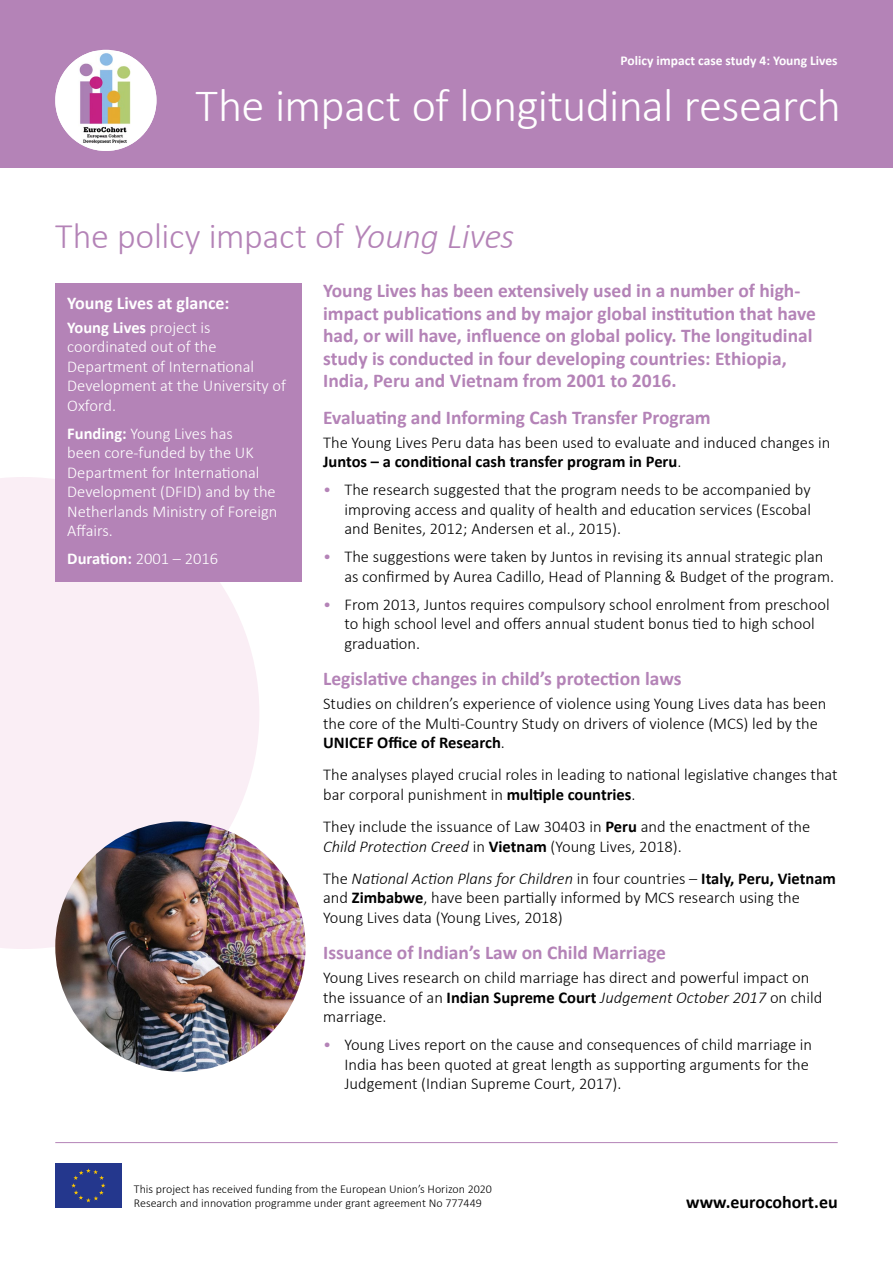
<style>
.page{position:relative;width:893px;height:1263px;background:#fff}
.page>*{position:absolute;margin:0;border:0;box-sizing:border-box;transform-origin:0 0}
.t1{font:300 46.5px "Calibri";letter-spacing:-.015em;color:#fff}
.t2{font:300 36px "Calibri";letter-spacing:-.01em;color:#b483b7}
.t3{font:700 19.5px/22.5px "Calibri";color:#b483b7}
.t4{font:700 18px "Calibri";color:#fff}
.t5{font:700 18px "Calibri";color:#000}
.t6{font:300 16.5px/19.5px "Calibri";color:#000}
.t7{font:300 16.5px/19.5px "Calibri";color:#fff}
.t8{font:700 16.5px "Calibri";color:#fff}
.t9{font:700 13.5px "Calibri";color:#fff}
.t10{font:300 12px/13.5px "Calibri";color:#000}
.s1{font-style:italic}
.s2{font-weight:700}
.s3{color:#b483b7}
.s4{font-weight:300}
</style>
<div class="page">
<div style="left:0;top:477px;width:259px;height:472px;background:#faeef5"></div>
<img style="left:55px;top:821px;width:251px;height:251px;border-radius:125px">
<div style="left:0;top:0;width:893px;height:168px;background:#b483b7"></div>
<div style="left:55px;top:1163px;width:67px;height:45px;background:#24378d"></div>
<svg style="left:71px;top:1168px;width:34px;height:34px"></svg>
<div style="left:55px;top:283px;width:247px;height:298px;background:#b483b7"></div>
<hr style="left:55px;top:1142px;width:783px;height:1px;background:#b483b7">
<img style="left:55px;top:51px;width:101px;height:100px">
<p class="t9" style="left:621px;top:52px;width:219px">Policy impact case study 4: Young Lives</p>
<h1 class="t1" style="left:196px;top:77px;width:647px">The impact of longitudinal research</h1>
<h2 class="t2" style="left:55px;top:214px;width:461px">The policy impact of <span class="s1">Young Lives</span></h2>
<p class="t3" style="left:323px;top:280px;width:494px">Young Lives has been extensively used in a number of high&shy;impact publications and by major global institution that have had, or will have, influence on global policy. The longitudinal study is conducted in four developing countries: Ethiopia, India, Peru and Vietnam from 2001 to 2016.</p>
<p class="t3" style="left:323px;top:406px;width:389px">Evaluating and Informing Cash Transfer Program</p>
<p class="t6" style="left:323px;top:432px;width:509px">The Young Lives Peru data has been used to evaluate and induced changes in<br><span class="s2">Juntos – a conditional cash transfer program in Peru</span>.</p>
<p class="t6" style="left:344px;top:479px;width:468px;text-align:justify;text-indent:-21px"><span class="s3">•</span> The research suggested that the program needs to be accompanied by improving access and quality of health and education services (Escobal and Benites, 2012; Andersen et al., 2015).</p>
<p class="t6" style="left:344px;top:546px;width:491px;text-indent:-21px"><span class="s3">•</span> The suggestions were taken by Juntos in revising its annual strategic plan as confirmed by Aurea Cadillo, Head of Planning &amp; Budget of the program.</p>
<p class="t6" style="left:344px;top:594px;width:487px;text-indent:-21px"><span class="s3">•</span> From 2013, Juntos requires compulsory school enrolment from preschool to high school level and offers annual student bonus tied to high school graduation.</p>
<p class="t3" style="left:323px;top:667px;width:360px">Legislative changes in child’s protection laws</p>
<p class="t6" style="left:323px;top:693px;width:505px">Studies on children’s experience of violence using Young Lives data has been the core of the Multi-Country Study on drivers of violence (MCS) led by the<br><span class="s2">UNICEF Office of Research</span>.</p>
<p class="t6" style="left:323px;top:764px;width:516px">The analyses played crucial roles in leading to national legislative changes that bar corporal punishment in <span class="s2">multiple countries</span>.</p>
<p class="t6" style="left:323px;top:816px;width:489px">They include the issuance of Law 30403 in <span class="s2">Peru</span> and the enactment of the<br><span class="s1">Child Protection Creed</span> in <span class="s2">Vietnam</span> (Young Lives, 2018).</p>
<p class="t6" style="left:323px;top:868px;width:514px">The <span class="s1">National Action Plans for Children</span> in four countries – <span class="s2">Italy, Peru, Vietnam </span>and <span class="s2">Zimbabwe</span>, have been partially informed by MCS research using the<br>Young Lives data (Young Lives, 2018)</p>
<p class="t3" style="left:323px;top:941px;width:344px">Issuance of Indian’s Law on Child Marriage</p>
<p class="t6" style="left:323px;top:967px;width:501px">Young Lives research on child marriage has direct and powerful impact on the issuance of an <span class="s2">Indian Supreme Court</span> <span class="s1">Judgement October 2017</span> on child marriage.</p>
<p class="t6" style="left:344px;top:1034px;width:469px;text-indent:-21px"><span class="s3">•</span> Young Lives report on the cause and consequences of child marriage in<br>India has been quoted at great length as supporting arguments for the<br>Judgement (Indian Supreme Court, 2017).</p>
<p class="t4" style="left:67px;top:292px;width:164px">Young Lives at glance:</p>
<p class="t7" style="left:67px;top:317px;width:220px"><span class="s2">Young Lives</span> project is coordinated out of the<br>Department of International<br>Development at the University of<br>Oxford.</p>
<p class="t7" style="left:67px;top:423px;width:212px"><span class="s2">Funding:</span> Young Lives has<br>been core-funded by the UK<br>Department for International<br>Development (DFID) and by the<br>Netherlands Ministry of Foreign<br>Affairs.</p>
<p class="t8" style="left:67px;top:548px;width:153px">Duration: <span class="s4">2001 – 2016</span></p>
<p class="t10" style="left:134px;top:1182px;width:360px">This project has received funding from the European Union’s Horizon 2020<br>Research and innovation programme under grant agreement No 777449</p>
<p class="t5" style="left:686px;top:1190px;width:153px">www.eurocohort.eu</p>
</div>
